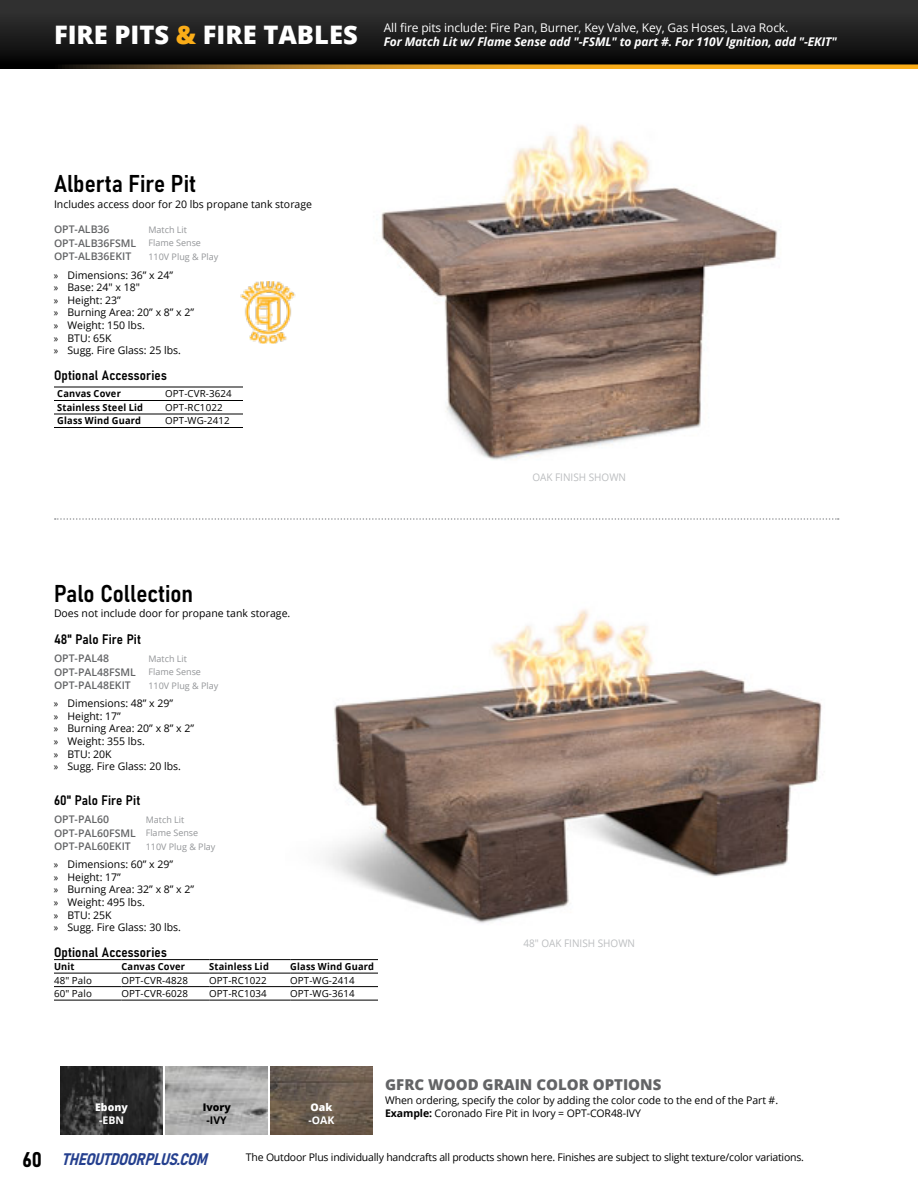
<style>
.page{position:relative;width:918px;height:1188px;background:#fff}
.page>*{position:absolute;margin:0;border:0;box-sizing:border-box;transform-origin:0 0}
.t1{font:24px "Bahnschrift";color:#000}
.t2{font:21px "Bahnschrift";color:#000}
.t3{font:italic 16.5px "Bahnschrift";color:#25408f}
.t4{font:800 15px "Open Sans";color:#636466}
.t5{font:13.5px "Bahnschrift";letter-spacing:.01em;color:#000}
.t6{font:italic 700 12px/13.5px "Open Sans";letter-spacing:-.01em;color:#fff}
.t7{font:10.5px/12.6px "Open Sans";color:#000}
.t8{font:600 10.5px/13.5px "Open Sans";color:#636466}
.t9{font:10.5px "Open Sans";letter-spacing:-.02em;color:#000}
.t10{font:10.5px "Open Sans";color:#bcbec0;scale:.95 1}
.t11{font:800 10.5px "Open Sans";color:#fff}
.t12{font:700 10.5px "Open Sans";color:#fff}
.t13{font:800 10.5px "Open Sans";color:#000}
.t14{font:700 10.5px "Open Sans";color:#000}
.t15{font:9.75px "Open Sans";letter-spacing:.01em;color:#000}
.t16{font:700 9.75px "Open Sans";letter-spacing:.02em;color:#000;scale:.95 1}
.t17{font:9px "Open Sans";color:#939598}
.s1{font-weight:800;font-style:normal;font-size:25.5px}
.s2{font-weight:800;font-style:normal;font-size:25.5px;color:#fbad18}
.s3{font-weight:400;font-style:normal}
.s4{font-weight:400;font-size:9px;color:#939598}
.s5{font-family:"Myriad Pro"}
.s6{font-weight:700}
</style>
<div class="page">
<svg style="left:0;top:0;width:918px;height:64px;background:#1e1e1e"></svg>
<svg style="left:0;top:64px;width:918px;height:5px;background:#a9761a"></svg>
<img style="left:381px;top:124px;width:397px;height:336px">
<svg style="left:55px;top:518px;width:784px;height:2px"></svg>
<img style="left:326px;top:609px;width:496px;height:315px">
<hr style="left:54px;top:959px;width:68px;height:1px;background:#000">
<hr style="left:122px;top:959px;width:87px;height:1px;background:#000">
<hr style="left:209px;top:959px;width:81px;height:1px;background:#000">
<hr style="left:290px;top:959px;width:88px;height:1px;background:#000">
<hr style="left:54px;top:973px;width:68px;height:1px;background:#000">
<hr style="left:122px;top:973px;width:87px;height:1px;background:#000">
<hr style="left:209px;top:973px;width:81px;height:1px;background:#000">
<hr style="left:290px;top:973px;width:88px;height:1px;background:#000">
<hr style="left:54px;top:986px;width:68px;height:1px;background:#000">
<hr style="left:122px;top:986px;width:87px;height:1px;background:#000">
<hr style="left:209px;top:986px;width:81px;height:1px;background:#000">
<hr style="left:290px;top:986px;width:88px;height:1px;background:#000">
<hr style="left:54px;top:1000px;width:68px;height:1px;background:#000">
<hr style="left:122px;top:1000px;width:87px;height:1px;background:#000">
<hr style="left:209px;top:1000px;width:81px;height:1px;background:#000">
<hr style="left:290px;top:1000px;width:88px;height:1px;background:#000">
<hr style="left:54px;top:387px;width:108px;height:1px;background:#000">
<hr style="left:162px;top:387px;width:81px;height:1px;background:#000">
<hr style="left:54px;top:400px;width:108px;height:1px;background:#000">
<hr style="left:162px;top:400px;width:81px;height:1px;background:#000">
<hr style="left:54px;top:414px;width:108px;height:1px;background:#000">
<hr style="left:162px;top:414px;width:81px;height:1px;background:#000">
<hr style="left:54px;top:427px;width:108px;height:1px;background:#000">
<hr style="left:162px;top:427px;width:81px;height:1px;background:#000">
<img style="left:240px;top:281px;width:56px;height:63px">
<img style="left:60px;top:1067px;width:103px;height:67px">
<img style="left:166px;top:1067px;width:102px;height:67px">
<img style="left:270px;top:1067px;width:103px;height:68px">
<p class="t6" style="left:384px;top:21px;width:455px;text-indent:-330px"><span class="s1">FIRE PITS</span> <span class="s2">&amp;</span> <span class="s1">FIRE TABLES</span> <span class="s3">All fire pits include: Fire Pan, Burner, Key Valve, Key, Gas Hoses, Lava Rock.<br></span>For Match Lit w/ Flame Sense add "-FSML" to part #. For 110V Ignition, add "-EKIT"</p>
<h1 class="t1" style="left:54px;top:165px;width:144px">Alberta Fire Pit</h1>
<p class="t8" style="left:54px;top:223px;width:57px">OPT-ALB36</p>
<p class="t17" style="left:148px;top:223px;width:40px">Match Lit</p>
<p class="t8" style="left:54px;top:236px;width:149px">OPT-ALB36FSML <span class="s4">Flame Sense<br></span>OPT-ALB36EKIT</p>
<p class="t7" style="left:54px;top:197px;width:260px">Includes access door for 20 lbs propane tank storage</p>
<p class="t17" style="left:148px;top:250px;width:71px">110V Plug &amp; Play</p>
<p class="t7" style="left:54px;top:268px;width:142px"><span class="s5">»</span> Dimensions: 36” x 24”<br><span class="s5">»</span> Base: 24" x 18"<br><span class="s5">»</span> Height: 23”<br><span class="s5">»</span> Burning Area: 20” x 8” x 2” <span class="s5">»</span> Weight: 150 lbs.<br><span class="s5">»</span> BTU: 65K<br><span class="s5">»</span> Sugg. Fire Glass: 25 lbs.</p>
<p class="t5" style="left:54px;top:365px;width:114px">Optional Accessories</p>
<p class="t16" style="left:57px;top:387px;width:69px">Canvas Cover</p>
<p class="t15" style="left:165px;top:387px;width:68px">OPT-CVR-3624</p>
<p class="t16" style="left:57px;top:401px;width:92px">Stainless Steel Lid</p>
<p class="t15" style="left:165px;top:401px;width:59px">OPT-RC1022</p>
<p class="t16" style="left:57px;top:414px;width:90px">Glass Wind Guard</p>
<p class="t15" style="left:165px;top:414px;width:66px">OPT-WG-2412</p>
<p class="t10" style="left:532px;top:470px;width:100px">OAK FINISH SHOWN</p>
<h1 class="t1" style="left:54px;top:575px;width:141px">Palo Collection</h1>
<p class="t7" style="left:54px;top:607px;width:238px">Does not include door for propane tank storage.</p>
<p class="t5" style="left:54px;top:629px;width:89px">48" Palo Fire Pit</p>
<p class="t8" style="left:54px;top:651px;width:57px">OPT-PAL48</p>
<p class="t17" style="left:148px;top:652px;width:40px">Match Lit</p>
<p class="t8" style="left:54px;top:665px;width:149px">OPT-PAL48FSML <span class="s4">Flame Sense<br></span>OPT-PAL48EKIT</p>
<p class="t17" style="left:148px;top:679px;width:71px">110V Plug &amp; Play</p>
<p class="t7" style="left:54px;top:697px;width:142px"><span class="s5">»</span> Dimensions: 48” x 29”<br><span class="s5">»</span> Height: 17”<br><span class="s5">»</span> Burning Area: 20” x 8” x 2” <span class="s5">»</span> Weight: 355 lbs.<br><span class="s5">»</span> BTU: 20K<br><span class="s5">»</span> Sugg. Fire Glass: 20 lbs.</p>
<p class="t5" style="left:54px;top:790px;width:88px">60" Palo Fire Pit</p>
<p class="t8" style="left:54px;top:812px;width:57px">OPT-PAL60</p>
<p class="t17" style="left:146px;top:813px;width:40px">Match Lit</p>
<p class="t8" style="left:54px;top:826px;width:146px">OPT-PAL60FSML <span class="s4">Flame Sense<br></span>OPT-PAL60EKIT</p>
<p class="t17" style="left:146px;top:840px;width:71px">110V Plug &amp; Play</p>
<p class="t7" style="left:54px;top:858px;width:142px"><span class="s5">»</span> Dimensions: 60” x 29”<br><span class="s5">»</span> Height: 17”<br><span class="s5">»</span> Burning Area: 32” x 8” x 2” <span class="s5">»</span> Weight: 495 lbs.<br><span class="s5">»</span> BTU: 25K<br><span class="s5">»</span> Sugg. Fire Glass: 30 lbs.</p>
<p class="t5" style="left:54px;top:942px;width:114px">Optional Accessories</p>
<p class="t16" style="left:54px;top:960px;width:23px">Unit</p>
<p class="t16" style="left:121px;top:960px;width:69px">Canvas Cover</p>
<p class="t16" style="left:209px;top:960px;width:64px">Stainless Lid</p>
<p class="t16" style="left:290px;top:960px;width:90px">Glass Wind Guard</p>
<p class="t15" style="left:54px;top:973px;width:39px">48" Palo</p>
<p class="t15" style="left:121px;top:973px;width:68px">OPT-CVR-4828</p>
<p class="t15" style="left:209px;top:973px;width:59px">OPT-RC1022</p>
<p class="t15" style="left:290px;top:973px;width:66px">OPT-WG-2414</p>
<p class="t15" style="left:54px;top:987px;width:39px">60" Palo</p>
<p class="t15" style="left:121px;top:987px;width:68px">OPT-CVR-6028</p>
<p class="t15" style="left:209px;top:987px;width:59px">OPT-RC1034</p>
<p class="t15" style="left:290px;top:987px;width:66px">OPT-WG-3614</p>
<p class="t10" style="left:523px;top:936px;width:119px">48" OAK FINISH SHOWN</p>
<h2 class="t2" style="left:22px;top:1143px;width:21px">60</h2>
<p class="t11" style="left:95px;top:1099px;width:34px">Ebony</p>
<p class="t12" style="left:99px;top:1112px;width:26px">-EBN</p>
<p class="t13" style="left:203px;top:1099px;width:30px">Ivory</p>
<p class="t14" style="left:207px;top:1112px;width:22px">-IVY</p>
<p class="t11" style="left:311px;top:1099px;width:23px">Oak</p>
<p class="t12" style="left:308px;top:1112px;width:27px">-OAK</p>
<h3 class="t4" style="left:385px;top:1073px;width:278px">GFRC WOOD GRAIN COLOR OPTIONS</h3>
<p class="t7" style="left:385px;top:1093px;width:394px;line-height:13.5px">When ordering, specify the color by adding the color code to the end of the Part #.<br><span class="s6">Example:</span> Coronado Fire Pit in Ivory = OPT-COR48-IVY</p>
<h3 class="t3" style="left:62px;top:1146px;width:152px">THEOUTDOORPLUS.COM</h3>
<p class="t9" style="left:246px;top:1150px;width:560px">The Outdoor Plus individually handcrafts all products shown here. Finishes are subject to slight texture/color variations.</p>
</div>
